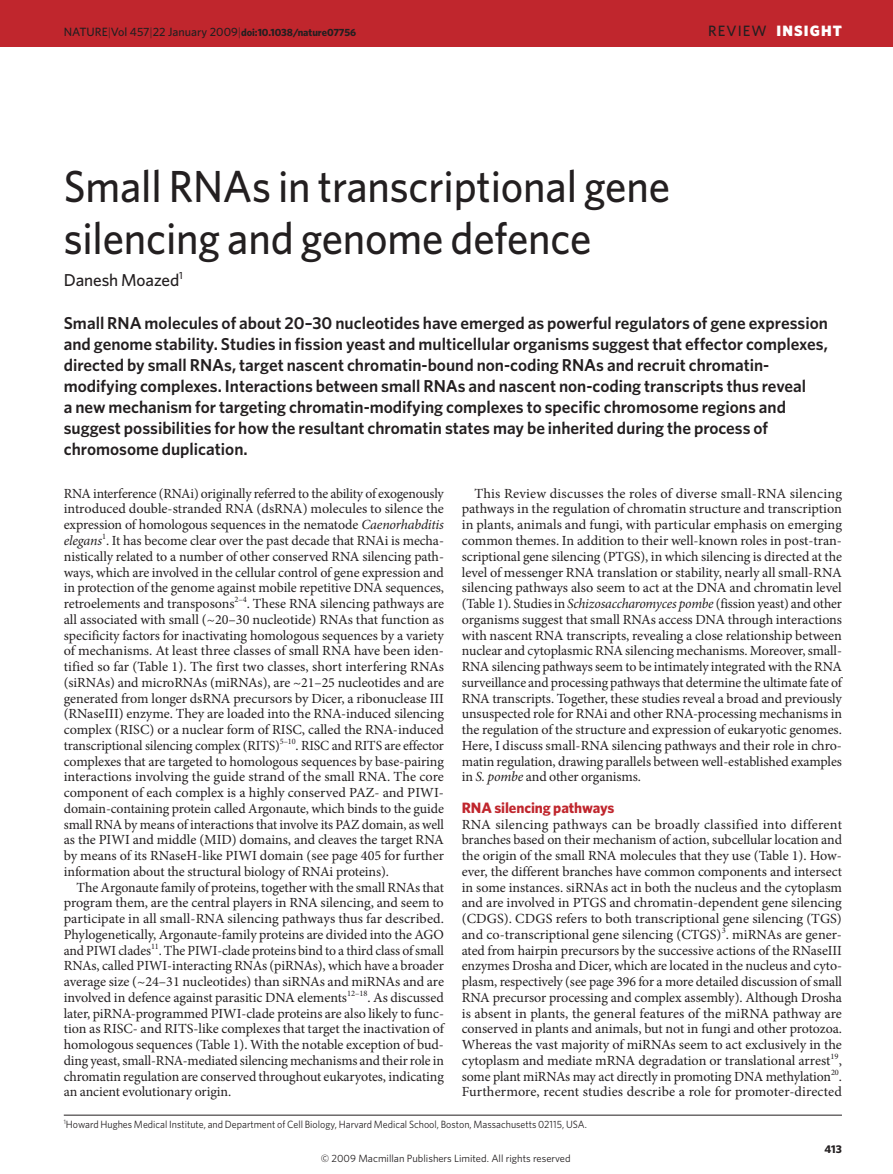
<style>
.page{position:relative;width:893px;height:1174px;background:#fff}
.page>*{position:absolute;margin:0;border:0;box-sizing:border-box;transform-origin:0 0}
.t1{font:500 45px/52.5px "Whitney";letter-spacing:-.005em;color:#231f20;scale:.95 1}
.t2{font:600 17.25px/21px "Whitney";color:#231f20}
.t3{font:500 17.25px "Whitney";letter-spacing:-.005em;color:#231f20}
.t4{font:700 15px "Whitney";letter-spacing:-.005em;color:#c0262d}
.t5{font:900 15px "Whitney";letter-spacing:.075em;color:#fff}
.t6{font:13.95px/15.8px "Minion Pro";letter-spacing:-.005em;color:#231f20;text-align:justify}
.t7{font:500 12px "Whitney";color:#231f20}
.t8{font:700 11.25px "Whitney";color:#231f20}
.t9{font:10.5px "Whitney";color:#231f20;scale:.95 1}
.t10{font:10.5px "Whitney";color:#231f20}
.s1{font-weight:300}
.s2{font-weight:700;font-size:10.5px}
.s3{font-weight:500;color:#231f20}
.s4{font-style:italic}
</style>
<div class="page">
<hr style="left:64px;top:1114px;width:778px;height:1px;background:#231f20">
<div style="left:0;top:0;width:893px;height:47px;background:#c0262d"></div>
<p class="t7" style="left:64px;top:27px;width:294px">NATURE<span class="s1">|</span>Vol 457<span class="s1">|</span>22 January 2009<span class="s1">|</span><span class="s2">doi:10.1038/nature07756</span></p>
<p class="t5" style="left:708px;top:25px;width:135px"><span class="s3">REVIEW</span> INSIGHT</p>
<h1 class="t1" style="left:64px;top:163px;width:640px">Small RNAs in transcriptional gene silencing and genome defence</h1>
<p class="t3" style="left:64px;top:274px;width:121px">Danesh Moazed<sup>1</sup></p>
<p class="t2" style="left:64px;top:313px;width:766px">Small RNA molecules of about 20–30 nucleotides have emerged as powerful regulators of gene expression and genome stability. Studies in fission yeast and multicellular organisms suggest that effector complexes, directed by small RNAs, target nascent chromatin-bound non-coding RNAs and recruit chromatin&shy;modifying complexes. Interactions between small RNAs and nascent non-coding transcripts thus reveal<br>a new mechanism for targeting chromatin-modifying complexes to specific chromosome regions and suggest possibilities for how the resultant chromatin states may be inherited during the process of chromosome duplication.</p>
<p class="t6" style="left:64px;top:486px;width:382px">RNA interference (RNAi) originally referred to the ability of ex ogenously introduced double-stranded RNA (dsRNA) molecules to silence the ex pression of homologous sequences in the nematode <span class="s4">Caenor habditis elegans</span><sup>1</sup>. It has become clear over the past decade that RNAi is mecha&shy;nistically related to a number of other conserved RNA silencing path&shy;ways, which are involved in the cellular control of gene expression and in protection of the genome against mobile repetitive DNA sequences, retroelements and transposons<sup>2–4</sup>. These RNA silencing pathways are all associated with small (~20–30 nucleotide) RNAs that function as specificity factors for inactivating homologous sequences by a variety of mechanisms. At least three classes of small RNA have been iden&shy;tified so far (Table 1). The first two classes, short interfering RNAs (siRNAs) and microRNAs (miRNAs), are ~21–25 nucleotides and are generated from longer dsRNA precursors by Dicer, a ribonuclease III (RNaseIII) enzyme. They are loaded into the RNA-induced silencing complex (RISC) or a nuclear form of RISC, called the RNA-induced transcriptional silencing complex (RITS)<sup>5–10</sup>. RISC and RITS are effector complexes that are targeted to homologous sequences by base-pairing interactions involving the guide strand of the small RNA. The core component of each complex is a highly conserved PAZ- and PIWI&shy;domain-containing protein called Argonaute, which binds to the guide small RNA by means of interactions that involve its PAZ domain, as well as the PIWI and middle (MID) domains, and cleaves the target RNA by means of its RNaseH-like PIWI domain (see page 405 for further information about the structural biology of RNAi proteins).</p>
<p class="t6" style="left:64px;top:880px;width:382px;text-indent:13px">The Argonaute family of proteins, together with the small RNAs that program them, are the central players in RNA silencing, and seem to participate in all small-RNA silencing pathways thus far described.<br>Phylo genetically, Argonaute-family proteins are divided into the AGO and PIWI clades<sup>11</sup>. The PIWI-clade proteins bind to a third class of small RNAs, called PIWI-interacting RNAs (piRNAs), which have a broader average size (~24–31 nucleotides) than siRNAs and miRNAs and are involved in defence against parasitic DNA elements<sup>12–18</sup>. As discussed later, piRNA-programmed PIWI-clade proteins are also likely to func&shy;tion as RISC- and RITS-like complexes that target the inactivation of homologous sequences (Table 1). With the notable exception of bud&shy;ding yeast, small-RNA-mediated silencing mechanisms and their role in chromatin regulation are conserved throughout eukaryotes, indicating an ancient evolutionary origin.</p>
<p class="t6" style="left:462px;top:486px;width:382px;text-indent:13px">This Review discusses the roles of diverse small-RNA silencing path ways in the regulation of chromatin structure and transcription in plants, animals and fungi, with particular emphasis on emerging common themes. In addition to their well-known roles in post-tran&shy;scriptional gene silencing (PTGS), in which silencing is directed at the level of messenger RNA translation or stability, nearly all small-RNA silencing pathways also seem to act at the DNA and chromatin level (Table 1). Studies in <span class="s4">Schizosaccharomyces pombe</span> (fission yeast) and other organisms suggest that small RNAs access DNA through interactions with nascent RNA transcripts, revealing a close relationship between nuclear and cytoplasmic RNA silencing mechanisms. Moreover, small-RNA silencing pathways seem to be intimately integrated with the RNA surveillance and processing pathways that determine the ultimate fate of RNA transcripts. Together, these studies reveal a broad and previously unsuspected role for RNAi and other RNA-processing mechanisms in the regulation of the structure and expression of eukaryotic genomes.<br>Here, I discuss small-RNA silencing pathways and their role in chro&shy;matin regulation, drawing parallels between well-established examples in <span class="s4">S. pombe</span> and other organisms.</p>
<p class="t4" style="left:462px;top:802px;width:154px">RNA silencing pathways</p>
<p class="t6" style="left:462px;top:817px;width:382px">RNA silencing pathways can be broadly classified into different branches based on their mechanism of action, subcellular location and the origin of the small RNA molecules that they use (Table 1). How&shy;ever, the different branches have common components and intersect in some instances. siRNAs act in both the nucleus and the cytoplasm and are involved in PTGS and chromatin-dependent gene silencing (CDGS). CDGS refers to both transcriptional gene silencing (TGS) and co-transcriptional gene silencing (CTGS)<sup>3</sup>. miRNAs are gener&shy;ated from hairpin precursors by the successive actions of the RNaseIII enzymes Drosha and Dicer, which are located in the nucleus and cyto&shy;plasm, respectively (see page 396 for a more detailed discussion of small RNA precursor processing and complex assembly). Although Drosha is absent in plants, the general features of the miRNA pathway are conserved in plants and animals, but not in fungi and other protozoa.<br>Whereas the vast majority of miRNAs seem to act exclusively in the cytoplasm and mediate mRNA degradation or translational arrest<sup>19</sup>, some plant miRNAs may act directly in promoting DNA methylation<sup>20</sup>.<br>Furthermore, recent studies describe a role for promoter-directed</p>
<p class="t9" style="left:64px;top:1120px;width:552px"><sup>1</sup>Howard Hughes Medical Institute, and Department of Cell Biology, Harvard Medical School, Boston, Massachusetts 02115, USA.</p>
<p class="t10" style="left:321px;top:1152px;width:251px">© 2009 Macmillan Publishers Limited. All rights reserved</p>
<p class="t8" style="left:825px;top:1144px;width:19px">413</p>
</div>
